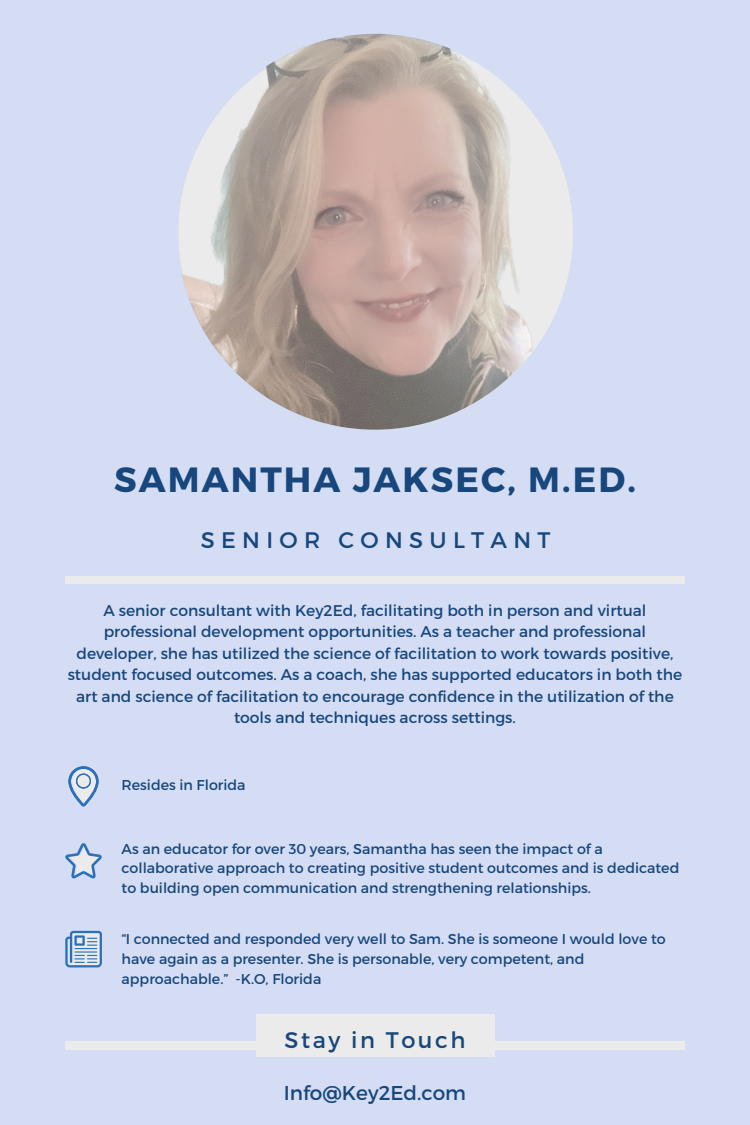
<style>
.page{position:relative;width:750px;height:1125px;background:#d5ddf4}
.page>*{position:absolute;margin:0;border:0;box-sizing:border-box;transform-origin:0 0}
.t1{font:700 35px "Montserrat";letter-spacing:.06em;color:#17477c}
.t2{font:22.5px "Montserrat";letter-spacing:.28em;color:#17477c}
.t3{font:22.5px "Montserrat";letter-spacing:.11em;color:#17477c}
.t4{font:20px "Montserrat";color:#17477c}
.t5{font:15.5px/21.5px "Montserrat";color:#17477c;text-align:center}
.t6{font:14.25px/19.8px "Montserrat";color:#17477c}
</style>
<div class="page">
<img style="left:177px;top:34px;width:396px;height:396px;border-radius:50%">
<div style="left:65px;top:577px;width:620px;height:7px;background:#ebebeb"></div>
<div style="left:65px;top:1042px;width:620px;height:8px;background:#ebebeb"></div>
<div style="left:256px;top:1014px;width:238px;height:43px;background:#ebebeb"></div>
<svg style="left:65px;top:931px;width:37px;height:36px"></svg>
<svg style="left:68px;top:766px;width:30px;height:40px"></svg>
<svg style="left:65px;top:843px;width:37px;height:35px"></svg>
<h2 class="t1" style="left:114px;top:457px;width:523px">SAMANTHA JAKSEC, M.ED.</h2>
<p class="t2" style="left:201px;top:525px;width:351px">SENIOR CONSULTANT</p>
<p class="t5" style="left:68px;top:599px;width:616px">A senior consultant with Key2Ed, facilitating both in person and virtual professional development opportunities. As a teacher and professional developer, she has utilized the science of facilitation to work towards positive, student focused outcomes. As a coach, she has supported educators in both the art and science of facilitation to encourage confidence in the utilization of the tools and techniques across settings.</p>
<p class="t6" style="left:122px;top:774px;width:126px">Resides in Florida</p>
<h1 class="t6" style="left:122px;top:838px;width:559px">As an educator for over 30 years, Samantha has seen the impact of a collaborative approach to creating positive student outcomes and is dedicated to building open communication and strengthening relationships.</h1>
<p class="t6" style="left:122px;top:929px;width:546px">“I connected and responded very well to Sam. She is someone I would love to have again as a presenter. She is personable, very competent, and approachable.” -K.O, Florida</p>
<p class="t3" style="left:284px;top:1025px;width:182px">Stay in Touch</p>
<p class="t4" style="left:284px;top:1080px;width:184px">Info@Key2Ed.com</p>
</div>
